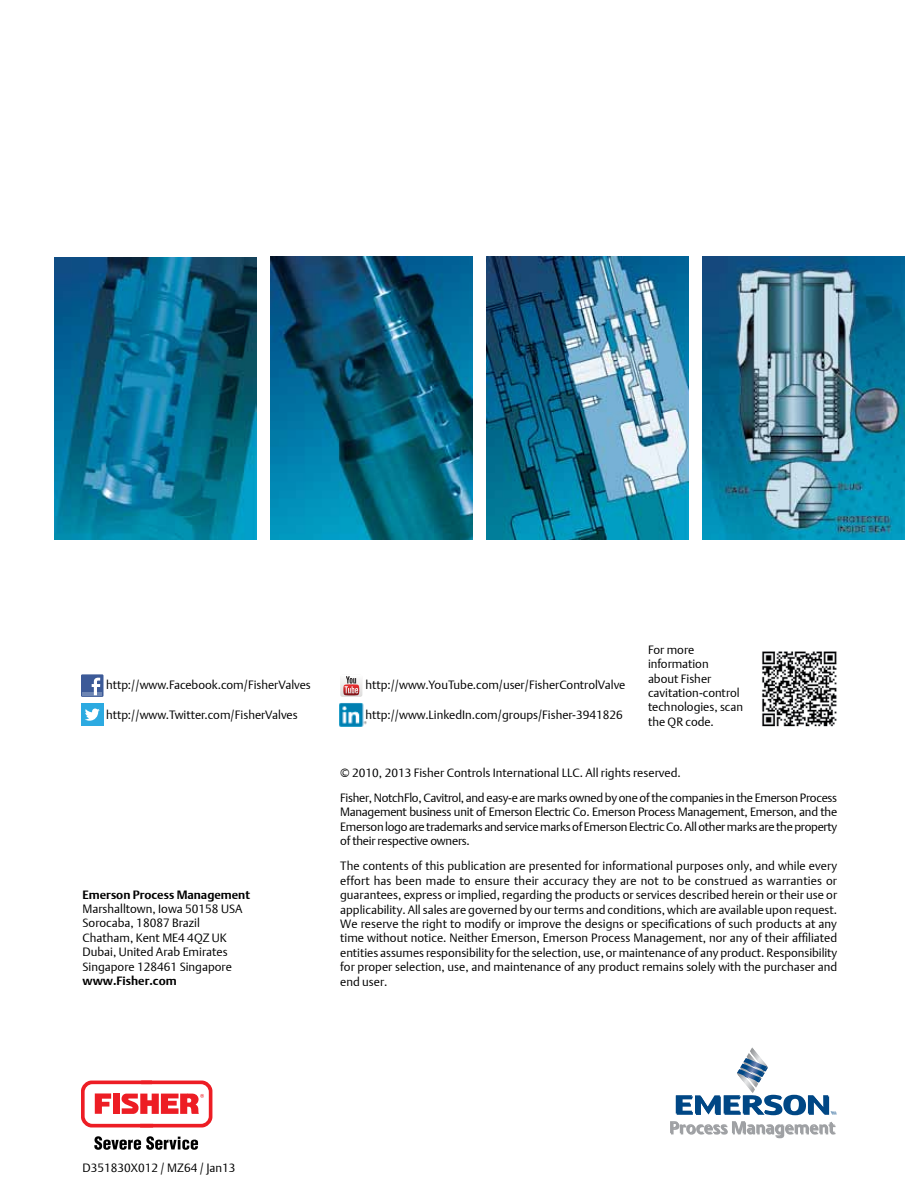
<style>
.page{position:relative;width:918px;height:1188px;background:#fff}
.page>*{position:absolute;margin:0;border:0;box-sizing:border-box;transform-origin:0 0}
.t1{font:12px/14.4px "DTL Argo T Light";color:#000;text-align:justify}
.t2{font:12px/25.2px "DTL Argo T Light";letter-spacing:-.025em;color:#000}
.t3{font:700 12px "DTL Argo T";color:#000}
</style>
<div class="page">
<img style="left:54px;top:257px;width:202px;height:283px">
<img style="left:270px;top:257px;width:202px;height:283px">
<img style="left:486px;top:257px;width:202px;height:283px">
<img style="left:702px;top:257px;width:202px;height:283px">
<svg style="left:81px;top:1081px;width:131px;height:46px"></svg>
<svg style="left:94px;top:1136px;width:104px;height:14px"></svg>
<svg style="left:676px;top:1047px;width:160px;height:68px"></svg>
<svg style="left:670px;top:1121px;width:166px;height:17px"></svg>
<img style="left:762px;top:651px;width:75px;height:76px">
<div style="left:81px;top:674px;width:22px;height:23px;background:#3c5a98"></div>
<hr style="left:83px;top:692px;width:19px;height:3px;background:#6d85b3">
<svg style="left:92px;top:678px;width:8px;height:17px"></svg>
<img style="left:339px;top:703px;width:28px;height:24px">
<svg style="left:340px;top:676px;width:22px;height:21px"></svg>
<div style="left:81px;top:703px;width:22px;height:23px;background:#2caae1"></div>
<svg style="left:85px;top:709px;width:15px;height:12px"></svg>
<p class="t1" style="left:106px;top:678px;width:206px">http://www.Facebook.com/FisherValves</p>
<p class="t1" style="left:106px;top:707px;width:193px">http://www.Twitter.com/FisherValves</p>
<p class="t3" style="left:82px;top:887px;width:169px">Emerson Process Management</p>
<p class="t1" style="left:82px;top:901px;width:162px;text-align:left">Marshalltown, Iowa 50158 USA<br>Sorocaba, 18087 Brazil<br>Chatham, Kent ME4 4QZ UK<br>Dubai, United Arab Emirates<br>Singapore 128461 Singapore</p>
<p class="t3" style="left:82px;top:974px;width:96px">www.Fisher.com</p>
<p class="t1" style="left:366px;top:678px;width:261px">http://www.YouTube.com/user/FisherControlValve</p>
<p class="t1" style="left:366px;top:707px;width:259px">http://www.LinkedIn.com/groups/Fisher-3941826</p>
<p class="t1" style="left:648px;top:642px;width:97px;text-align:left">For more information<br>about Fisher cavitation-control technologies, scan the QR code.</p>
<p class="t2" style="left:340px;top:760px;width:499px">© 2010, 2013 Fisher Controls International LLC. All rights reserved.<br>Fisher, NotchFlo, Cavitrol, and easy-e are marks owned by one of the companies in the Emerson Process</p>
<p class="t1" style="left:340px;top:805px;width:499px">Management business unit of Emerson Electric Co. Emerson Process Management, Emerson, and the Emerson logo are trademarks and service marks of Emerson Electric Co. All other marks are the property of their respective owners.</p>
<p class="t1" style="left:340px;top:859px;width:499px">The contents of this publication are presented for informational purposes only, and while every effort has been made to ensure their accuracy they are not to be construed as warranties or guarantees, express or implied, regarding the products or services described herein or their use or applicability. All sales are governed by our terms and conditions, which are available upon request.<br>We reserve the right to modify or improve the designs or specifications of such products at any time without notice. Neither Emerson, Emerson Process Management, nor any of their affiliated entities assumes responsibility for the selection, use, or maintenance of any product. Responsibility for proper selection, use, and maintenance of any product remains solely with the purchaser and end user.</p>
<p class="t1" style="left:82px;top:1160px;width:155px">D351830X012 / MZ64 / Jan13</p>
</div>
